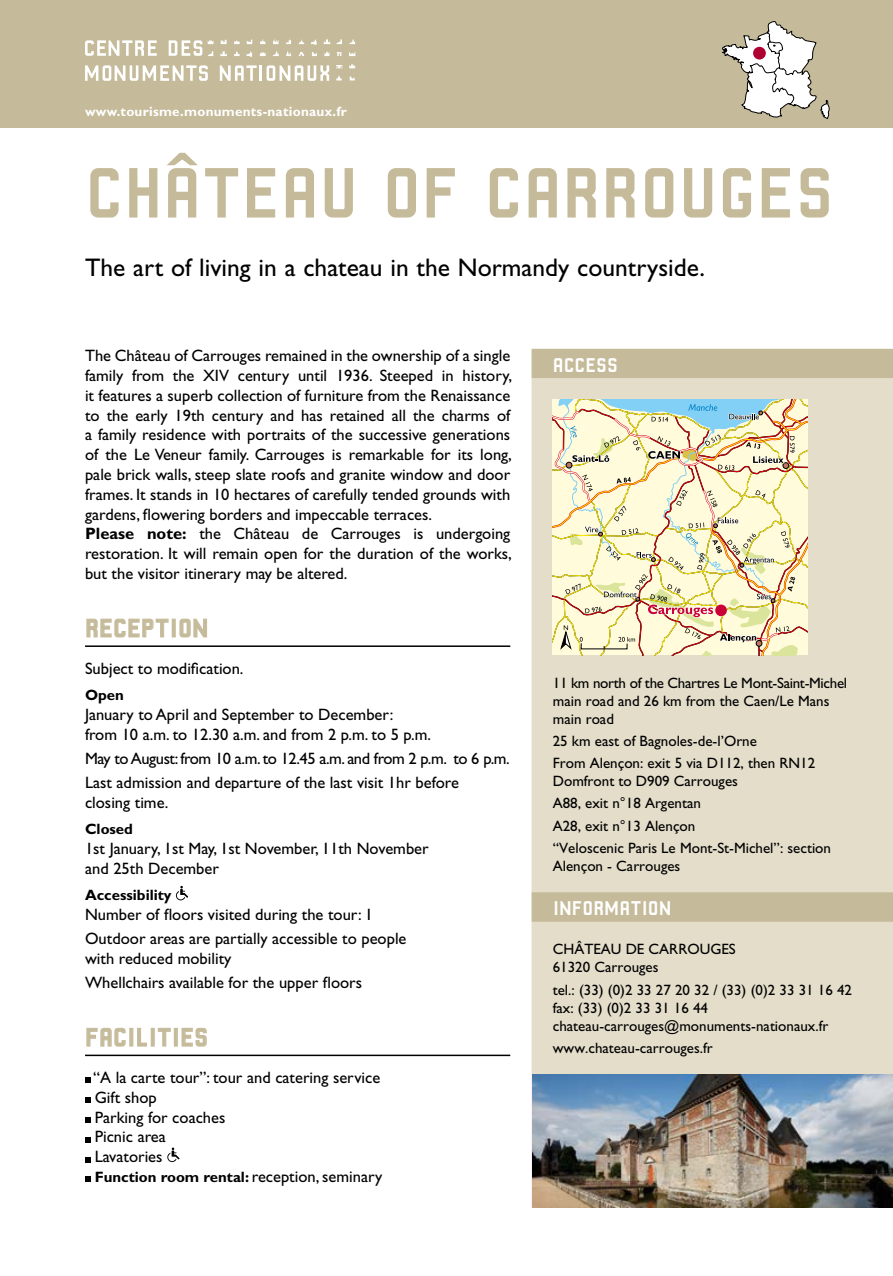
<style>
.page{position:relative;width:893px;height:1276px;background:#fff}
.page>*{position:absolute;margin:0;border:0;box-sizing:border-box;transform-origin:0 0}
.t1{font:75px "Robust CMN";color:#c5bb9a}
.t2{font:27px "Robust CMN";color:#c5bb9a}
.t3{font:25.5px "Gill Sans";color:#000}
.t4{font:21px "Robust CMN";color:#fff}
.t5{font:16.5px/19.8px "Gill Sans";color:#000}
.t6{font:15px/22.2px "Gill Sans";color:#000}
.t7{font:15px/18px "Gill Sans";letter-spacing:-.02em;color:#000}
.t8{font:700 15px "Gill Sans";color:#000}
.t9{font:700 13.5px "Gill Sans";letter-spacing:.02em;color:#fff}
.s1{font-weight:700}
.s2{font-weight:400;font-size:16.5px}
</style>
<div class="page">
<div style="left:531px;top:349px;width:362px;height:29px;background:#c5bb9a"></div>
<div style="left:531px;top:378px;width:362px;height:696px;background:#e3ddca"></div>
<svg style="left:553px;top:400px;width:255px;height:255px;background:#eae3c1"></svg>
<hr style="left:85px;top:645px;width:425px;height:2px;background:#000">
<hr style="left:85px;top:1054px;width:425px;height:2px;background:#000">
<svg style="left:86px;top:618px;width:83px;height:20px"></svg>
<div style="left:172px;top:619px;width:4px;height:18px;border:1px solid #c5bb9a"></div>
<svg style="left:179px;top:618px;width:28px;height:20px"></svg>
<svg style="left:176px;top:886px;width:12px;height:14px"></svg>
<svg style="left:86px;top:1027px;width:40px;height:20px"></svg>
<div style="left:129px;top:1028px;width:4px;height:18px;border:1px solid #c5bb9a"></div>
<svg style="left:137px;top:1027px;width:10px;height:20px"></svg>
<div style="left:151px;top:1028px;width:4px;height:18px;border:1px solid #c5bb9a"></div>
<svg style="left:157px;top:1027px;width:14px;height:20px"></svg>
<div style="left:174px;top:1028px;width:4px;height:18px;border:1px solid #c5bb9a"></div>
<svg style="left:181px;top:1027px;width:26px;height:20px"></svg>
<svg style="left:85px;top:1077px;width:5px;height:6px"></svg>
<svg style="left:85px;top:1097px;width:5px;height:5px"></svg>
<svg style="left:85px;top:1117px;width:5px;height:5px"></svg>
<svg style="left:85px;top:1137px;width:5px;height:5px"></svg>
<svg style="left:85px;top:1157px;width:5px;height:5px"></svg>
<svg style="left:167px;top:1147px;width:13px;height:15px"></svg>
<svg style="left:85px;top:1176px;width:5px;height:6px"></svg>
<img style="left:533px;top:1074px;width:360px;height:134px">
<div style="left:0;top:0;width:893px;height:128px;background:#c5bb9a"></div>
<svg style="left:722px;top:21px;width:108px;height:98px"></svg>
<svg style="left:337px;top:39px;width:5px;height:5px"></svg>
<svg style="left:286px;top:38px;width:5px;height:6px"></svg>
<svg style="left:312px;top:52px;width:5px;height:4px"></svg>
<svg style="left:299px;top:52px;width:5px;height:4px"></svg>
<svg style="left:273px;top:51px;width:6px;height:5px"></svg>
<svg style="left:324px;top:38px;width:6px;height:6px"></svg>
<svg style="left:349px;top:40px;width:6px;height:4px"></svg>
<svg style="left:350px;top:76px;width:5px;height:4px"></svg>
<svg style="left:349px;top:64px;width:6px;height:4px"></svg>
<svg style="left:336px;top:65px;width:6px;height:3px"></svg>
<svg style="left:221px;top:39px;width:6px;height:5px"></svg>
<svg style="left:234px;top:51px;width:6px;height:5px"></svg>
<svg style="left:273px;top:39px;width:5px;height:5px"></svg>
<svg style="left:260px;top:39px;width:6px;height:5px"></svg>
<svg style="left:260px;top:52px;width:6px;height:4px"></svg>
<svg style="left:208px;top:51px;width:5px;height:5px"></svg>
<svg style="left:208px;top:40px;width:6px;height:4px"></svg>
<svg style="left:247px;top:40px;width:5px;height:4px"></svg>
<svg style="left:324px;top:51px;width:5px;height:5px"></svg>
<svg style="left:298px;top:39px;width:6px;height:5px"></svg>
<svg style="left:246px;top:51px;width:6px;height:6px"></svg>
<svg style="left:349px;top:52px;width:6px;height:4px"></svg>
<svg style="left:286px;top:51px;width:5px;height:5px"></svg>
<svg style="left:336px;top:75px;width:6px;height:5px"></svg>
<svg style="left:220px;top:50px;width:7px;height:6px"></svg>
<svg style="left:311px;top:39px;width:6px;height:6px"></svg>
<svg style="left:337px;top:52px;width:5px;height:4px"></svg>
<svg style="left:234px;top:40px;width:6px;height:4px"></svg>
<svg style="left:169px;top:40px;width:33px;height:16px"></svg>
<svg style="left:85px;top:40px;width:72px;height:16px"></svg>
<hr style="left:259px;top:65px;width:3px;height:16px;background:#fff">
<svg style="left:267px;top:65px;width:62px;height:16px"></svg>
<svg style="left:220px;top:65px;width:37px;height:16px"></svg>
<svg style="left:85px;top:65px;width:123px;height:16px"></svg>
<div style="left:753px;top:47px;width:13px;height:13px;background:#af0032;border-radius:50%"></div>
<p class="t9" style="left:85px;top:104px;width:263px">www.tourisme.monuments-nationaux.fr</p>
<h1 class="t1" style="left:85px;top:152px;width:750px">CHÂTEAU OF CARROUGES</h1>
<h3 class="t3" style="left:85px;top:253px;width:622px">The art of living in a chateau in the Normandy countryside.</h3>
<p class="t5" style="left:85px;top:346px;width:428px">The Château of Carrouges remained in the ownership of a single family from the XIV century until 1936. Steeped in history, it features a superb collection of furniture from the Renaissance to the early 19th century and has retained all the charms of a family residence with portraits of the successive generations of the Le Veneur family. Carrouges is remarkable for its long, pale brick walls, steep slate roofs and granite window and door frames. It stands in 10 hectares of carefully tended grounds with gardens, flowering borders and impeccable terraces.<br><span class="s1">Please note:</span> the Château de Carrouges is undergoing restoration. It will remain open for the duration of the works, but the visitor itinerary may be altered.</p>
<h2 class="t2" style="left:85px;top:613px;width:124px">RECEPTION</h2>
<p class="t5" style="left:85px;top:658px;width:160px">Subject to modification.</p>
<p class="t8" style="left:85px;top:686px;width:40px">Open</p>
<p class="t5" style="left:85px;top:705px;width:348px">January to April and September to December:<br>from 10 a.m. to 12.30 a.m. and from 2 p.m. to 5 p.m.</p>
<p class="t5" style="left:85px;top:746px;width:426px;line-height:24px">May to August: from 10 a.m. to 12.45 a.m. and from 2 p.m. to 6 p.m.<br>Last admission and departure of the last visit 1hr before</p>
<p class="t5" style="left:85px;top:792px;width:85px">closing time.</p>
<p class="t8" style="left:85px;top:820px;width:49px">Closed</p>
<p class="t5" style="left:85px;top:839px;width:345px">1st January, 1st May, 1st November, 11th November and 25th December</p>
<p class="t8" style="left:85px;top:886px;width:88px">Accessibility</p>
<p class="t5" style="left:85px;top:903px;width:323px;line-height:24px">Number of floors visited during the tour: 1<br>Outdoor areas are partially accessible to people</p>
<p class="t5" style="left:85px;top:946px;width:279px;line-height:24px">with reduced mobility<br>Whellchairs available for the upper floors</p>
<h2 class="t2" style="left:85px;top:1022px;width:125px">FACILITIES</h2>
<p class="t5" style="left:93px;top:1067px;width:289px">“A la carte tour”: tour and catering service<br>Gift shop<br>Parking for coaches<br>Picnic area<br>Lavatories</p>
<p class="t8" style="left:95px;top:1168px;width:289px">Function room rental: <span class="s2">reception, seminary</span></p>
<p class="t4" style="left:553px;top:354px;width:67px">ACCESS</p>
<p class="t7" style="left:553px;top:673px;width:296px">11 km north of the Chartres Le Mont-Saint-Michel main road and 26 km from the Caen/Le Mans main road</p>
<p class="t6" style="left:553px;top:730px;width:264px">25 km east of Bagnoles-de-l’Orne<br>From Alençon: exit 5 via D112, then RN12</p>
<p class="t6" style="left:553px;top:770px;width:280px">Domfront to D909 Carrouges<br>A88, exit n°18 Argentan<br>A28, exit n°13 Alençon<br>“Veloscenic Paris Le Mont-St-Michel”: section</p>
<p class="t6" style="left:553px;top:854px;width:129px">Alençon - Carrouges</p>
<p class="t4" style="left:553px;top:897px;width:120px">INFORMATION</p>
<p class="t6" style="left:553px;top:940px;width:185px;line-height:18px">CHÂTEAU DE CARROUGES<br>61320 Carrouges</p>
<p class="t6" style="left:553px;top:980px;width:301px;line-height:18px">tel.: (33) (0)2 33 27 20 32 / (33) (0)2 33 31 16 42 fax: (33) (0)2 33 31 16 44 chateau-carrouges@monuments-nationaux.fr</p>
<p class="t6" style="left:553px;top:1037px;width:162px">www.chateau-carrouges.fr</p>
</div>
